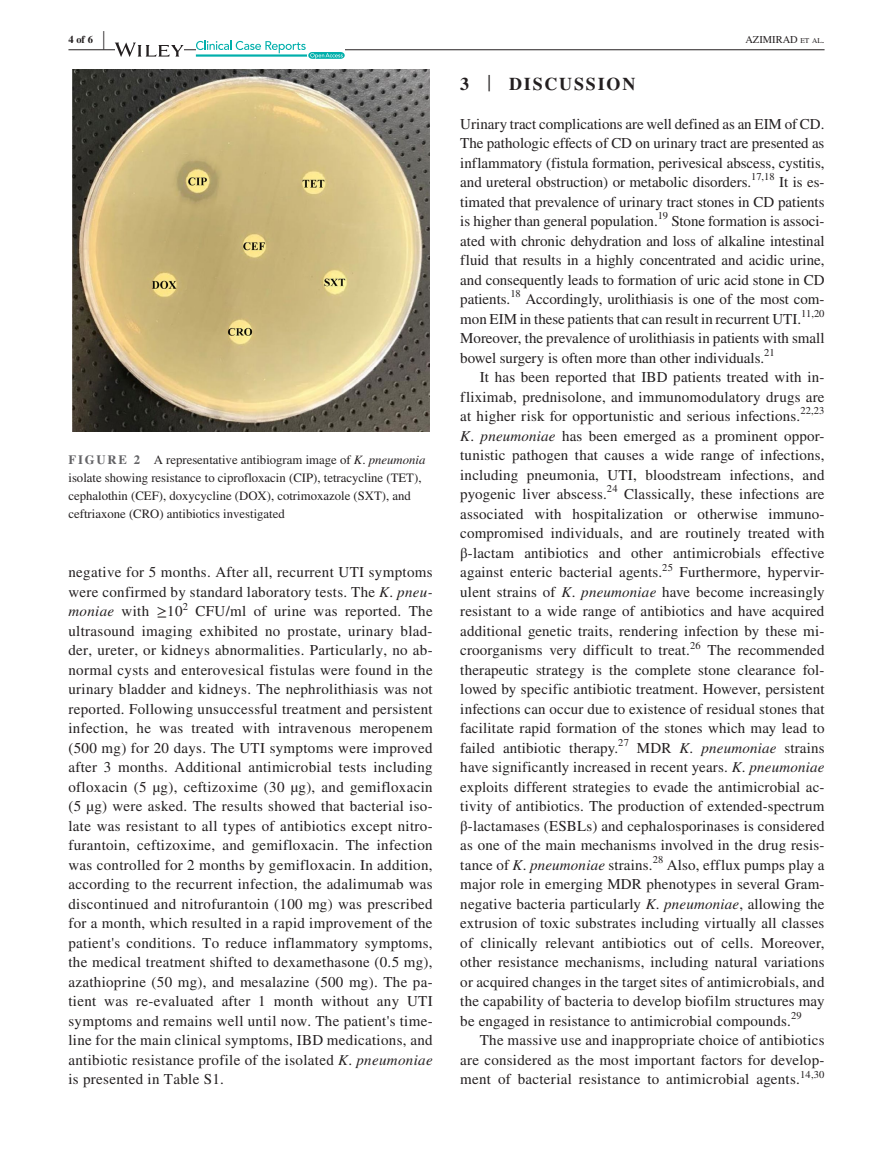
<style>
.page{position:relative;width:893px;height:1174px;background:#fff}
.page>*{position:absolute;margin:0;border:0;box-sizing:border-box;transform-origin:0 0}
.t1{font:700 25.95px "STIX";color:#231f20;scale:.36 1}
.t2{font:700 18px "STIX";letter-spacing:.1em;color:#231f20}
.t3{font:15px/19.5px "STIX";letter-spacing:.01em;color:#231f20;text-align:justify}
.t4{font:12.75px/18px "STIX";color:#231f20}
.t5{font:10.5px "STIX";letter-spacing:.01em;color:#231f20}
.t6{font:10.5px "STIX";color:#231f20}
.t7{font:700 10.5px "STIX";color:#231f20}
.s1{font-size:7.35px}
.s2{font-weight:700;color:#636366}
.s3{font-style:italic}
.s4{font-weight:400;font-size:23.7px}
</style>
<div class="page">
<hr style="left:68px;top:49px;width:756px;height:1px;background:#231f20">
<svg style="left:115px;top:43px;width:69px;height:14px"></svg>
<svg style="left:196px;top:41px;width:149px;height:18px"></svg>
<img style="left:72px;top:70px;width:357px;height:362px">
<p class="t7" style="left:68px;top:33px;width:26px">4 of 6</p>
<h1 class="t1" style="left:103px;top:24px;width:7px">|</h1>
<p class="t6" style="left:745px;top:32px;width:81px">AZIMIRAD <span class="s1">et al</span>.</p>
<p class="t4" style="left:68px;top:451px;width:358px"><span class="s2">FIGURE 2</span> A representative antibiogram image of <span class="s3">K</span>. <span class="s3">pneumonia </span>isolate showing resistance to ciprofloxacin (CIP), tetracycline (TET), cephalothin (CEF), doxycycline (DOX), cotrimoxazole (SXT), and ceftriaxone (CRO) antibiotics investigated</p>
<p class="t3" style="left:68px;top:563px;width:366px">negative for 5 months. After all, recurrent UTI symptoms were confirmed by standard laboratory tests. The <span class="s3">K</span>. <span class="s3">pneu&shy;moniae</span> with ≥10</p>
<p class="t5" style="left:183px;top:599px;width:7px">2</p>
<p class="t3" style="left:68px;top:602px;width:366px;text-indent:127px">CFU/ml of urine was reported. The ultrasound imaging exhibited no prostate, urinary blad&shy;der, ureter, or kidneys abnormalities. Particularly, no ab&shy;normal cysts and enterovesical fistulas were found in the urinary bladder and kidneys. The nephrolithiasis was not reported. Following unsuccessful treatment and persistent infection, he was treated with intravenous meropenem (500 mg) for 20 days. The UTI symptoms were improved after 3 months. Additional antimicrobial tests including ofloxacin (5 µg), ceftizoxime (30 µg), and gemifloxacin (5 µg) were asked. The results showed that bacterial iso&shy;late was resistant to all types of antibiotics except nitro&shy;furantoin, ceftizoxime, and gemifloxacin. The infection was controlled for 2 months by gemifloxacin. In addition, according to the recurrent infection, the adalimumab was discontinued and nitrofurantoin (100 mg) was prescribed for a month, which resulted in a rapid improvement of the patient's conditions. To reduce inflammatory symptoms, the medical treatment shifted to dexamethasone (0.5 mg), azathioprine (50 mg), and mesalazine (500 mg). The pa&shy;tient was re-evaluated after 1 month without any UTI symptoms and remains well until now. The patient's time&shy;line for the main clinical symptoms, IBD medications, and antibiotic resistance profile of the isolated <span class="s3">K</span>. <span class="s3">pneumoniae </span>is presented in Table S1.</p>
<p class="t2" style="left:460px;top:73px;width:176px">3 <span class="s4">|</span> DISCUSSION</p>
<p class="t3" style="left:460px;top:115px;width:366px">Urinary tract complications are well defined as an EIM of CD.<br>The pathologic effects of CD on urinary tract are presented as inflammatory (fistula formation, perivesical abscess, cystitis, and ureteral obstruction) or metabolic disorders.</p>
<p class="t5" style="left:751px;top:170px;width:25px">17,18</p>
<p class="t3" style="left:460px;top:173px;width:366px;text-indent:319px">It is es&shy;timated that prevalence of urinary tract stones in CD patients is higher than general population.</p>
<p class="t5" style="left:658px;top:209px;width:12px">19</p>
<p class="t3" style="left:460px;top:212px;width:366px;text-indent:211px">Stone formation is associ&shy;ated with chronic dehydration and loss of alkaline intestinal fluid that results in a highly concentrated and acidic urine, and consequently leads to formation of uric acid stone in CD patients.</p>
<p class="t5" style="left:510px;top:287px;width:12px">18</p>
<p class="t3" style="left:460px;top:290px;width:366px;text-indent:65px">Accordingly, urolithiasis is one of the most com&shy;mon EIM in these patients that can result in recurrent UTI.</p>
<p class="t5" style="left:801px;top:306px;width:25px">11,20</p>
<p class="t3" style="left:460px;top:329px;width:366px">Moreover, the prevalence of urolithiasis in patients with small bowel surgery is often more than other individuals.</p>
<p class="t5" style="left:764px;top:345px;width:12px">21</p>
<p class="t3" style="left:460px;top:368px;width:366px;text-indent:20px">It has been reported that IBD patients treated with in&shy;fliximab, prednisolone, and immunomodulatory drugs are at higher risk for opportunistic and serious infections.</p>
<p class="t5" style="left:800px;top:404px;width:26px">22,23</p>
<p class="t3" style="left:460px;top:427px;width:366px"><span class="s3">K</span>. <span class="s3">pneumoniae</span> has been emerged as a prominent oppor&shy;tunistic pathogen that causes a wide range of infections, including pneumonia, UTI, bloodstream infections, and pyogenic liver abscess.</p>
<p class="t5" style="left:607px;top:482px;width:12px">24</p>
<p class="t3" style="left:460px;top:485px;width:366px;text-indent:164px">Classically, these infections are associated with hospitalization or otherwise immuno&shy;compromised individuals, and are routinely treated with β-lactam antibiotics and other antimicrobials effective against enteric bacterial agents.</p>
<p class="t5" style="left:662px;top:560px;width:12px">25</p>
<p class="t3" style="left:460px;top:563px;width:366px;text-indent:219px">Furthermore, hypervir&shy;ulent strains of <span class="s3">K</span>. <span class="s3">pneumoniae</span> have become increasingly resistant to a wide range of antibiotics and have acquired additional genetic traits, rendering infection by these mi&shy;croorganisms very difficult to treat.</p>
<p class="t5" style="left:690px;top:638px;width:12px">26</p>
<p class="t3" style="left:460px;top:641px;width:366px;text-indent:247px">The recommended therapeutic strategy is the complete stone clearance fol&shy;lowed by specific antibiotic treatment. However, persistent infections can occur due to existence of residual stones that facilitate rapid formation of the stones which may lead to failed antibiotic therapy.</p>
<p class="t5" style="left:618px;top:735px;width:12px">27</p>
<p class="t3" style="left:460px;top:739px;width:366px;text-indent:177px">MDR <span class="s3">K</span>. <span class="s3">pneumoniae</span> strains have significantly increased in recent years. <span class="s3">K</span>. <span class="s3">pneumoniae </span>exploits different strategies to evade the antimicrobial ac&shy;tivity of antibiotics. The production of extended-spectrum β-lactamases (ESBLs) and cephalosporinases is considered as one of the main mechanisms involved in the drug resis&shy;tance of <span class="s3">K</span>. <span class="s3">pneumoniae</span> strains.</p>
<p class="t5" style="left:653px;top:852px;width:12px">28</p>
<p class="t3" style="left:460px;top:856px;width:366px;text-indent:207px">Also, efflux pumps play a major role in emerging MDR phenotypes in several Gram&shy;negative bacteria particularly <span class="s3">K</span>. <span class="s3">pneumoniae</span>, allowing the extrusion of toxic substrates including virtually all classes of clinically relevant antibiotics out of cells. Moreover, other resistance mechanisms, including natural variations or acquired changes in the target sites of antimicrobials, and the capability of bacteria to develop biofilm structures may be engaged in resistance to antimicrobial compounds.</p>
<p class="t5" style="left:791px;top:1008px;width:12px">29</p>
<p class="t3" style="left:460px;top:1031px;width:366px;text-indent:20px">The massive use and inappropriate choice of antibiotics are considered as the most important factors for develop&shy;ment of bacterial resistance to antimicrobial agents.</p>
<p class="t5" style="left:800px;top:1067px;width:26px">14,30</p>
</div>
